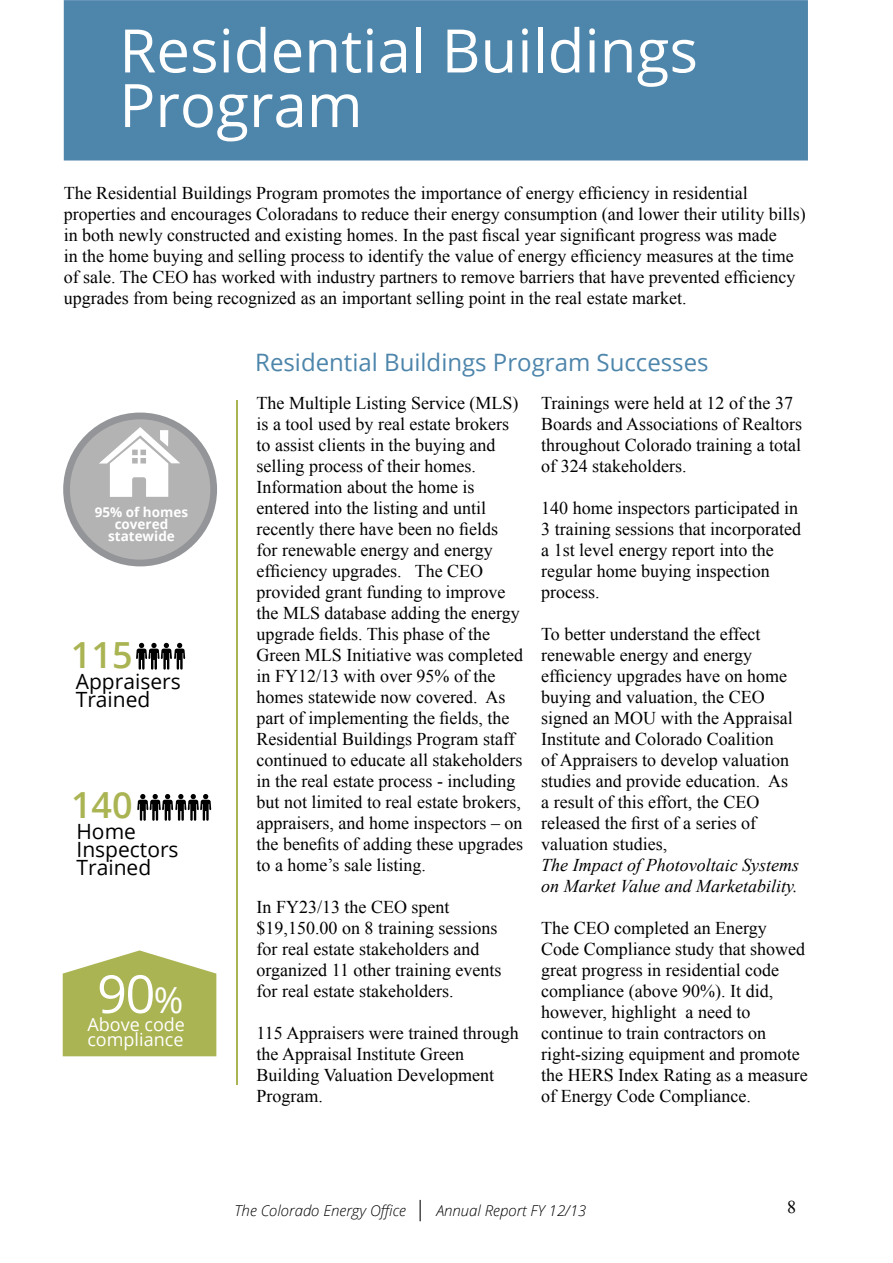
<style>
.page{position:relative;width:893px;height:1263px;background:#fff}
.page>*{position:absolute;margin:0;border:0;box-sizing:border-box;transform-origin:0 0}
.t1{font:60px/54.6px "Open Sans";color:#fff}
.t2{font:52.5px "Open Sans";color:#fff}
.t3{font:600 36px "Open Sans";color:#aab453}
.t4{font:24px "Open Sans";color:#4d85ab}
.t5{font:21px/18px "Open Sans";color:#000}
.t6{font:18px/21px "Times New Roman";color:#000}
.t7{font:italic 18px/21px "Times New Roman";color:#000}
.t8{font:18px/15px "Open Sans";color:#fff}
.t9{font:italic 300 15px "Open Sans";color:#000}
.t10{font:700 13.5px/12px "Open Sans";color:#fff;text-align:center}
.s1{font-size:36px}
.s2{font-size:21px}
</style>
<div class="page">
<div style="left:64px;top:0;width:744px;height:161px;background:#4d85ab"></div>
<div style="left:67px;top:416px;width:147px;height:147px;background:#b3b3b3;border-radius:50%"></div>
<div style="left:63px;top:413px;width:154px;height:153px;border:7px solid #939598;border-radius:50%"></div>
<svg style="left:99px;top:427px;width:81px;height:70px"></svg>
<svg style="left:136px;top:643px;width:49px;height:27px"></svg>
<svg style="left:137px;top:794px;width:74px;height:27px"></svg>
<hr style="left:236px;top:400px;width:1px;height:685px;background:#aab453">
<svg style="left:63px;top:950px;width:153px;height:106px;background:#b3bc66"></svg>
<h1 class="t1" style="left:119px;top:22px;width:580px">Residential Buildings<br>Program</h1>
<p class="t6" style="left:64px;top:183px;width:743px">The Residential Buildings Program promotes the importance of energy efficiency in residential properties and encourages Coloradans to reduce their energy consumption (and lower their utility bills) in both newly constructed and existing homes. In the past fiscal year significant progress was made<br>in the home buying and selling process to identify the value of energy efficiency measures at the time of sale. The CEO has worked with industry partners to remove barriers that have prevented efficiency upgrades from being recognized as an important selling point in the real estate market.</p>
<p class="t10" style="left:95px;top:506px;width:95px">95% of homes covered statewide</p>
<h3 class="t3" style="left:71px;top:630px;width:63px">115</h3>
<p class="t5" style="left:76px;top:672px;width:106px">Appraisers<br>Trained</p>
<h3 class="t3" style="left:71px;top:781px;width:63px">140</h3>
<p class="t5" style="left:76px;top:821px;width:104px">Home<br>I nspectors<br>Trained</p>
<h2 class="t2" style="left:97px;top:958px;width:88px">90<span class="s1">%</span></h2>
<p class="t8" style="left:87px;top:1016px;width:99px">Above code compliance</p>
<h3 class="t4" style="left:255px;top:346px;width:455px">Residential Buildings Program Successes</h3>
<p class="t6" style="left:257px;top:392px;width:268px">The Multiple Listing Service (MLS) is a tool used by real estate brokers to assist clients in the buying and selling process of their homes.<br>Information about the home is entered into the listing and until recently there have been no fields for renewable energy and energy efficiency upgrades. The CEO provided grant funding to improve the MLS database adding the energy upgrade fields. This phase of the Green MLS Initiative was completed in FY12/13 with over 95% of the homes statewide now covered. As part of implementing the fields, the Residential Buildings Program staff continued to educate all stakeholders in the real estate process - including but not limited to real estate brokers, appraisers, and home inspectors – on the benefits of adding these upgrades to a home’s sale listing.</p>
<p class="t6" style="left:257px;top:896px;width:246px">In FY23/13 the CEO spent $19,150.00 on 8 training sessions for real estate stakeholders and organized 11 other training events for real estate stakeholders.</p>
<p class="t6" style="left:257px;top:1022px;width:264px">115 Appraisers were trained through the Appraisal Institute Green<br>Building Valuation Development<br>Program.</p>
<p class="t6" style="left:541px;top:392px;width:262px">Trainings were held at 12 of the 37<br>Boards and Associations of Realtors throughout Colorado training a total of 324 stakeholders.</p>
<p class="t6" style="left:541px;top:497px;width:261px">140 home inspectors participated in<br>3 training sessions that incorporated a 1st level energy report into the regular home buying inspection process.</p>
<p class="t6" style="left:541px;top:623px;width:253px">To better understand the effect renewable energy and energy efficiency upgrades have on home buying and valuation, the CEO signed an MOU with the Appraisal<br>Institute and Colorado Coalition of Appraisers to develop valuation studies and provide education. As a result of this effort, the CEO released the first of a series of valuation studies,</p>
<p class="t7" style="left:541px;top:854px;width:259px">The Impact of Photovoltaic Systems on Market Value and Marketability.</p>
<p class="t6" style="left:541px;top:917px;width:268px">The CEO completed an Energy<br>Code Compliance study that showed great progress in residential code compliance (above 90%). It did, however, highlight a need to continue to train contractors on right-sizing equipment and promote the HERS Index Rating as a measure of Energy Code Compliance.</p>
<p class="t9" style="left:234px;top:1200px;width:354px">The Colorado Energy Office <span class="s2">|</span> Annual Report FY 12/13</p>
<p class="t6" style="left:787px;top:1196px;width:10px">8</p>
</div>
